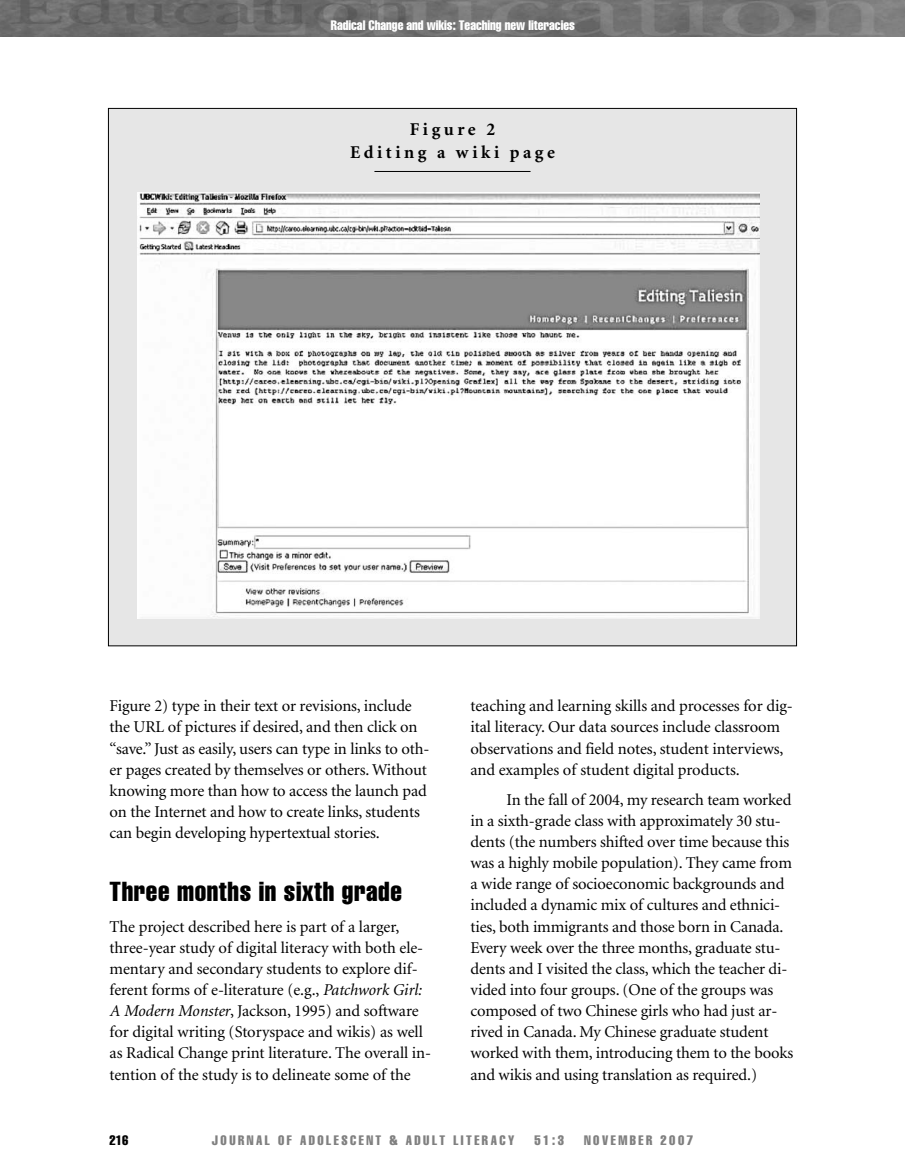
<style>
.page{position:relative;width:905px;height:1175px;background:#fff}
.page>*{position:absolute;margin:0;border:0;box-sizing:border-box;transform-origin:0 0}
.t1{font:extra-condensed 27px "Helvetica";letter-spacing:.025em;color:#000}
.t2{font:700 18px/22.5px "Minion";letter-spacing:.195em;color:#000;text-align:center}
.t3{font:16.5px/21.1px "Minion";letter-spacing:-.01em;color:#000}
.t4{font:extra-condensed 13.5px "Helvetica";letter-spacing:.185em;color:#808080}
.t5{font:extra-condensed 13.5px "Helvetica";color:#fff}
.t6{font:extra-condensed 13.5px "Helvetica";color:#000}
.s1{font-style:italic}
</style>
<div class="page">
<img style="left:0;top:0;width:904px;height:36px">
<div style="left:109px;top:109px;width:687px;height:536px;background:#e6e6e6"></div>
<hr style="left:374px;top:171px;width:156px;height:1px;background:#000">
<img style="left:138px;top:193px;width:621px;height:425px">
<p class="t5" style="left:331px;top:20px;width:245px">Radical Change and wikis: Teaching new literacies</p>
<p class="t2" style="left:350px;top:120px;width:206px">Figure 2<br>Editing a wiki page</p>
<p class="t3" style="left:110px;top:697px;width:321px">Figure 2) type in their text or revisions, include the URL of pictures if desired, and then click on “save.” Just as easily, users can type in links to oth&shy;er pages created by themselves or others. Without knowing more than how to access the launch pad on the Internet and how to create links, students can begin developing hypertextual stories.</p>
<h1 class="t1" style="left:110px;top:882px;width:294px">Three months in sixth grade</h1>
<p class="t3" style="left:110px;top:917px;width:323px">The project described here is part of a larger, three-year study of digital literacy with both ele&shy;mentary and secondary students to explore dif&shy;ferent forms of e-literature (e.g., <span class="s1">Patchwork Girl:<br>A Modern Monster</span>, Jackson, 1995) and software for digital writing (Storyspace and wikis) as well as Radical Change print literature. The overall in&shy;tention of the study is to delineate some of the</p>
<p class="t3" style="left:470px;top:697px;width:324px">teaching and learning skills and processes for dig&shy;ital literacy. Our data sources include classroom observations and field notes, student interviews, and examples of student digital products.</p>
<p class="t3" style="left:470px;top:790px;width:324px;text-indent:36px">In the fall of 2004, my research team worked in a sixth-grade class with approximately 30 stu&shy;dents (the numbers shifted over time because this was a highly mobile population). They came from a wide range of socioeconomic backgrounds and included a dynamic mix of cultures and ethnici&shy;ties, both immigrants and those born in Canada.<br>Every week over the three months, graduate stu&shy;dents and I visited the class, which the teacher di&shy;vided into four groups. (One of the groups was composed of two Chinese girls who had just ar&shy;rived in Canada. My Chinese graduate student worked with them, introducing them to the books and wikis and using translation as required.)</p>
<p class="t6" style="left:110px;top:1135px;width:20px">216</p>
<p class="t4" style="left:212px;top:1135px;width:304px">JOURNAL OF ADOLESCENT &amp; ADULT LITERACY</p>
<p class="t4" style="left:534px;top:1135px;width:31px">51:3</p>
<p class="t4" style="left:584px;top:1135px;width:111px">NOVEMBER 2007</p>
</div>
